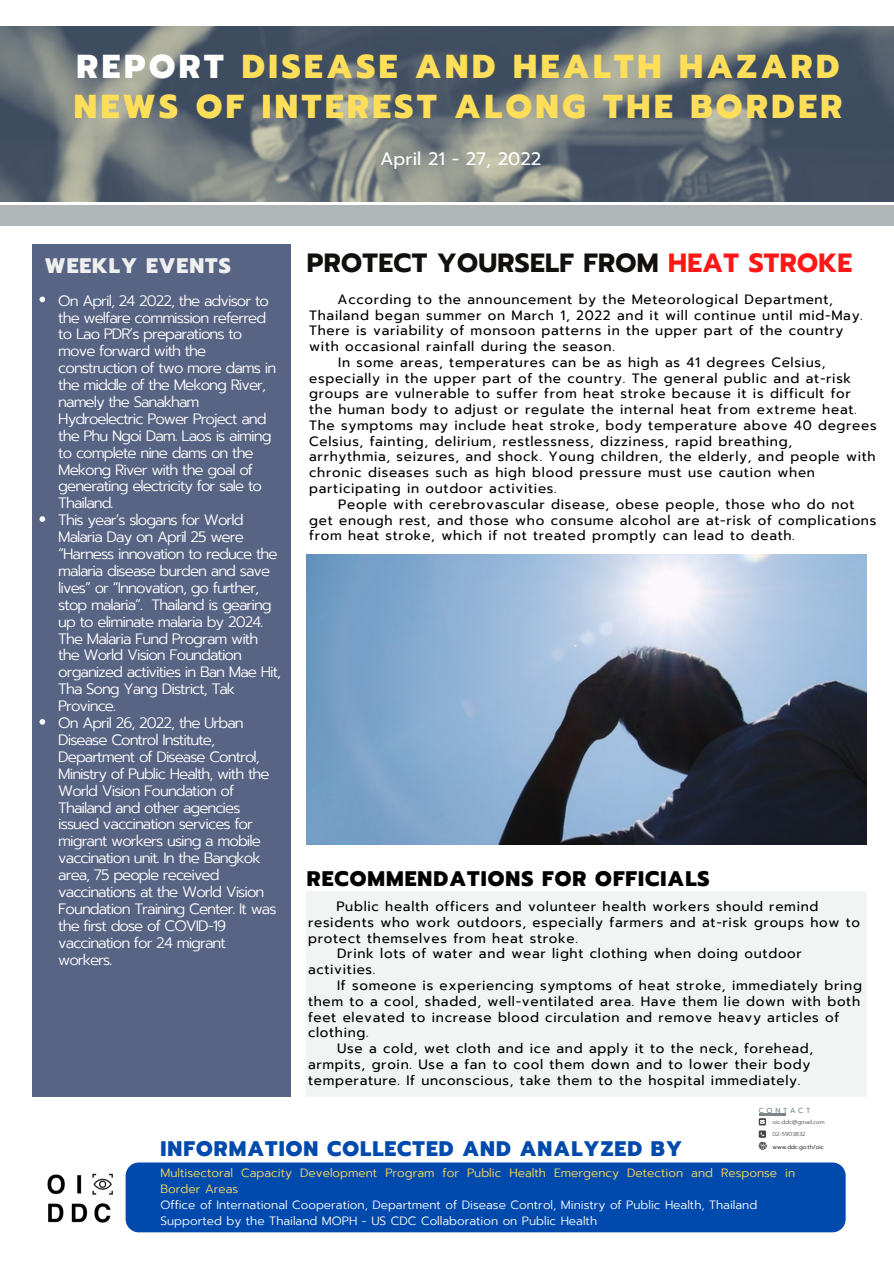
<style>
.page{position:relative;width:894px;height:1264px;background:#fff}
.page>*{position:absolute;margin:0;border:0;box-sizing:border-box;transform-origin:0 0}
.t1{font:800 33px/40.5px "Prompt";letter-spacing:.11em;color:#ffde59}
.t2{font:700 26.25px "Prompt";letter-spacing:.01em;color:#11100e}
.t3{font:800 21px "Prompt";letter-spacing:.05em;color:#004aad}
.t4{font:800 21px "Prompt";letter-spacing:.05em;color:#000}
.t5{font:800 21px "Prompt";letter-spacing:.05em;color:#efefef}
.t6{font:18px "Prompt";color:#fff}
.t7{font:300 15px/17px "Prompt";letter-spacing:-.065em;color:#fff}
.t8{font:13.5px/15.8px "Prompt";letter-spacing:.05em;color:#000}
.t9{font:300 12px "Prompt";color:#fff}
.t10{font:300 12px/16px "Prompt";color:#ffde59}
.t11{font:7.35px "Prompt";letter-spacing:.37em;color:#7c8587}
.t12{font:300 5.7px "Prompt";color:#484848}
.t13{font:300 5.7px "Prompt";color:#000}
.s1{color:#fff}
.s2{color:#ff1616}
</style>
<div class="page">
<div style="left:0;top:205px;width:893px;height:21px;background:#b0b5b7"></div>
<div style="left:33px;top:244px;width:258px;height:852px;background:#586484"></div>
<div style="left:307px;top:892px;width:559px;height:204px;background:#f2f3f3"></div>
<div style="left:126px;top:1162px;width:719px;height:70px;background:#004aad;border-radius:13px"></div>
<img style="left:47px;top:1173px;width:66px;height:50px">
<img style="left:0;top:27px;width:893px;height:174px">
<img style="left:307px;top:555px;width:559px;height:289px">
<svg style="left:40px;top:296px;width:5px;height:6px"></svg>
<svg style="left:40px;top:516px;width:5px;height:6px"></svg>
<svg style="left:40px;top:719px;width:5px;height:5px"></svg>
<hr style="left:758px;top:1113px;width:27px;height:3px;background:#7c8587">
<svg style="left:758px;top:1118px;width:8px;height:31px"></svg>
<p class="t1" style="left:74px;top:46px;width:769px"><span class="s1">REPORT</span> DISEASE AND HEALTH HAZARD<br>NEWS OF INTEREST ALONG THE BORDER</p>
<p class="t6" style="left:380px;top:146px;width:163px">April 21 - 27, 2022</p>
<p class="t5" style="left:45px;top:250px;width:187px">WEEKLY EVENTS</p>
<p class="t7" style="left:58px;top:292px;width:219px">On April, 24 2022, the advisor to the welfare commission referred to Lao PDR’s preparations to move forward with the construction of two more dams in the middle of the Mekong River, namely the Sanakham<br>Hydroelectric Power Project and the Phu Ngoi Dam. Laos is aiming to complete nine dams on the<br>Mekong River with the goal of generating electricity for sale to<br>Thailand.</p>
<p class="t7" style="left:58px;top:512px;width:224px">This year’s slogans for World<br>Malaria Day on April 25 were “Harness innovation to reduce the malaria disease burden and save lives” or “Innovation, go further, stop malaria”. Thailand is gearing up to eliminate malaria by 2024.<br>The Malaria Fund Program with the World Vision Foundation organized activities in Ban Mae Hit,<br>Tha Song Yang District, Tak<br>Province.</p>
<p class="t7" style="left:58px;top:714px;width:220px">On April 26, 2022, the Urban<br>Disease Control Institute,<br>Department of Disease Control,<br>Ministry of Public Health, with the<br>World Vision Foundation of<br>Thailand and other agencies issued vaccination services for migrant workers using a mobile vaccination unit. In the Bangkok area, 75 people received vaccinations at the World Vision<br>Foundation Training Center. It was the first dose of COVID-19 vaccination for 24 migrant workers.</p>
<p class="t2" style="left:307px;top:243px;width:547px">PROTECT YOURSELF FROM <span class="s2">HEAT STROKE</span></p>
<p class="t8" style="left:309px;top:291px;width:555px;text-indent:28px">According to the announcement by the Meteorological Department, Thailand began summer on March 1, 2022 and it will continue until mid-May.<br>There is variability of monsoon patterns in the upper part of the country with occasional rainfall during the season.</p>
<p class="t8" style="left:309px;top:354px;width:568px;text-indent:29px">In some areas, temperatures can be as high as 41 degrees Celsius, especially in the upper part of the country. The general public and at-risk groups are vulnerable to suffer from heat stroke because it is difficult for the human body to adjust or regulate the internal heat from extreme heat.<br>The symptoms may include heat stroke, body temperature above 40 degrees Celsius, fainting, delirium, restlessness, dizziness, rapid breathing,<br>arrhythmia, seizures, and shock. Young children, the elderly, and people with chronic diseases such as high blood pressure must use caution when participating in outdoor activities.</p>
<p class="t8" style="left:309px;top:496px;width:568px;text-indent:29px">People with cerebrovascular disease, obese people, those who do not get enough rest, and those who consume alcohol are at-risk of complications from heat stroke, which if not treated promptly can lead to death.</p>
<p class="t4" style="left:307px;top:862px;width:404px">RECOMMENDATIONS FOR OFFICIALS</p>
<p class="t8" style="left:308px;top:898px;width:553px;text-indent:28px">Public health officers and volunteer health workers should remind residents who work outdoors, especially farmers and at-risk groups how to protect themselves from heat stroke.</p>
<p class="t8" style="left:308px;top:946px;width:495px;text-indent:29px">Drink lots of water and wear light clothing when doing outdoor activities.</p>
<p class="t8" style="left:308px;top:977px;width:555px;text-indent:29px">If someone is experiencing symptoms of heat stroke, immediately bring them to a cool, shaded, well-ventilated area. Have them lie down with both feet elevated to increase blood circulation and remove heavy articles of clothing.</p>
<p class="t8" style="left:308px;top:1040px;width:506px;text-indent:29px">Use a cold, wet cloth and ice and apply it to the neck, forehead, armpits, groin. Use a fan to cool them down and to lower their body temperature. If unconscious, take them to the hospital immediately.</p>
<p class="t11" style="left:758px;top:1104px;width:53px">CONTACT</p>
<p class="t13" style="left:772px;top:1142px;width:53px">www.ddc.go.th/oic</p>
<p class="t10" style="left:160px;top:1165px;width:636px">Multisectoral Capacity Development Program for Public Health Emergency Detection and Response in<br>Border Areas</p>
<p class="t9" style="left:160px;top:1196px;width:598px">Office of International Cooperation, Department of Disease Control, Ministry of Public Health, Thailand</p>
<p class="t9" style="left:160px;top:1212px;width:438px">Supported by the Thailand MOPH - US CDC Collaboration on Public Health</p>
<p class="t12" style="left:772px;top:1117px;width:54px">oic.ddc@gmail.com</p>
<p class="t12" style="left:772px;top:1129px;width:35px">02-5903832</p>
<p class="t3" style="left:160px;top:1133px;width:523px">INFORMATION COLLECTED AND ANALYZED BY</p>
</div>
